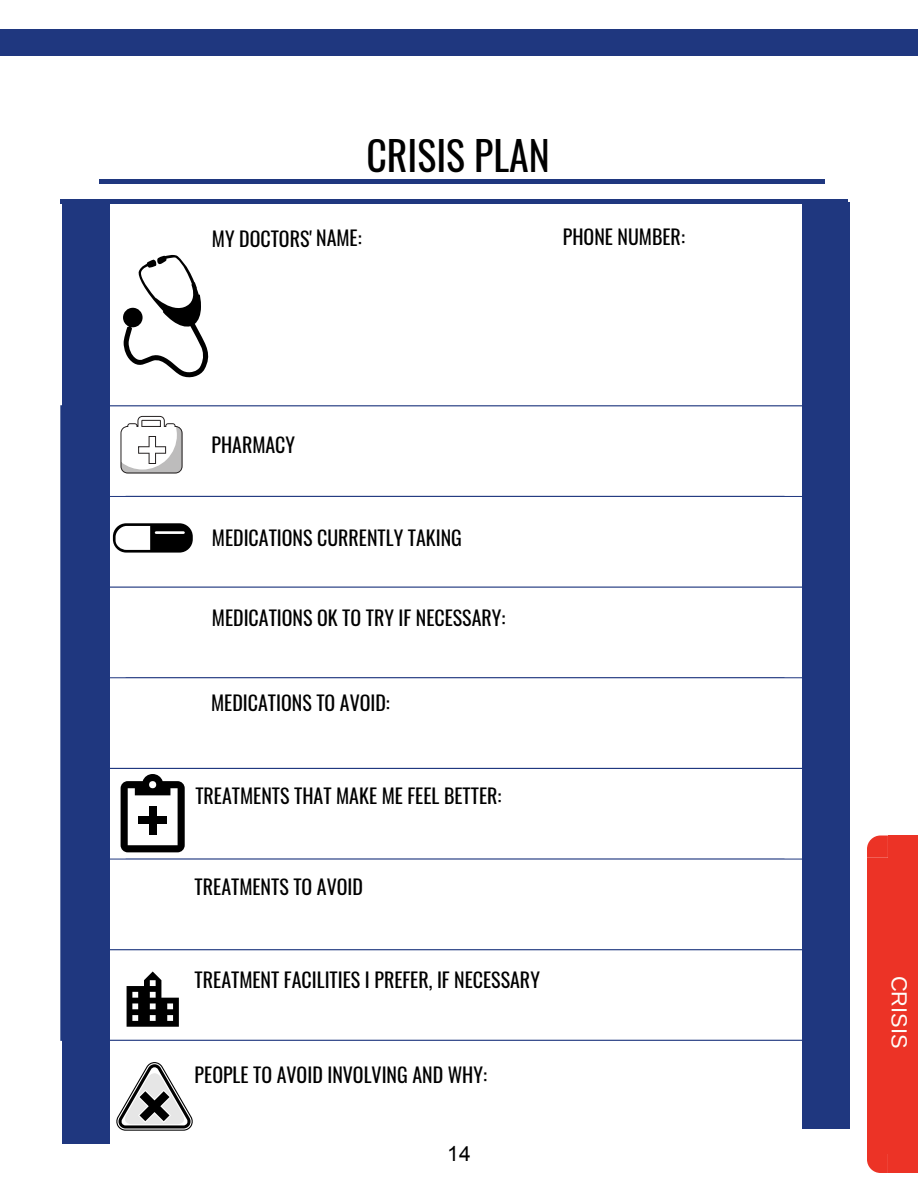
<style>
.page{position:relative;width:918px;height:1188px;background:#fff}
.page>*{position:absolute;margin:0;border:0;box-sizing:border-box;transform-origin:0 0}
.t1{font:39.9px "Oswald";color:#000}
.t2{font:21.75px "Arimo";color:#fffdfa}
.t3{font:19.95px "Oswald";color:#000}
</style>
<div class="page">
<div style="left:0;top:29px;width:157px;height:26px;background:#1f377f"></div>
<div style="left:99px;top:179px;width:726px;height:5px;background:#1f377f"></div>
<div style="left:156px;top:29px;width:762px;height:26px;background:#1f377f"></div>
<svg style="left:60px;top:405px;width:743px;height:636px"></svg>
<div style="left:803px;top:202px;width:47px;height:927px;background:#1f377f"></div>
<div style="left:62px;top:202px;width:47px;height:941px;background:#1f377f"></div>
<div style="left:60px;top:199px;width:788px;height:5px;background:#1f377f"></div>
<svg style="left:123px;top:255px;width:86px;height:123px"></svg>
<svg style="left:120px;top:416px;width:63px;height:58px"></svg>
<svg style="left:113px;top:523px;width:80px;height:30px"></svg>
<svg style="left:121px;top:774px;width:64px;height:78px"></svg>
<svg style="left:127px;top:972px;width:52px;height:55px"></svg>
<div style="left:888px;top:858px;width:30px;height:295px;background:#ec3326"></div>
<div style="left:888px;top:836px;width:30px;height:22px;background:#ec3326"></div>
<svg style="left:867px;top:836px;width:21px;height:22px"></svg>
<div style="left:867px;top:858px;width:21px;height:295px;background:#ec3326"></div>
<div style="left:888px;top:1153px;width:30px;height:20px;background:#ec3326"></div>
<svg style="left:867px;top:1153px;width:21px;height:20px"></svg>
<svg style="left:116px;top:1062px;width:77px;height:69px"></svg>
<h1 class="t1" style="left:366px;top:124px;width:185px">CRISIS PLAN</h1>
<p class="t3" style="left:212px;top:223px;width:151px">MY DOCTORS' NAME:</p>
<p class="t3" style="left:563px;top:221px;width:124px">PHONE NUMBER:</p>
<p class="t3" style="left:211px;top:429px;width:85px">PHARMACY</p>
<p class="t3" style="left:212px;top:522px;width:251px">MEDICATIONS CURRENTLY TAKING</p>
<p class="t3" style="left:212px;top:602px;width:295px">MEDICATIONS OK TO TRY IF NECESSARY:</p>
<p class="t3" style="left:211px;top:687px;width:180px">MEDICATIONS TO AVOID:</p>
<p class="t3" style="left:195px;top:780px;width:308px">TREATMENTS THAT MAKE ME FEEL BETTER:</p>
<p class="t3" style="left:195px;top:871px;width:170px">TREATMENTS TO AVOID</p>
<p class="t3" style="left:195px;top:964px;width:347px">TREATMENT FACILITIES I PREFER, IF NECESSARY</p>
<p class="t2" style="left:912px;top:976px;width:74px;rotate:90deg">CRISIS</p>
<p class="t3" style="left:195px;top:1059px;width:294px">PEOPLE TO AVOID INVOLVING AND WHY:</p>
</div>
